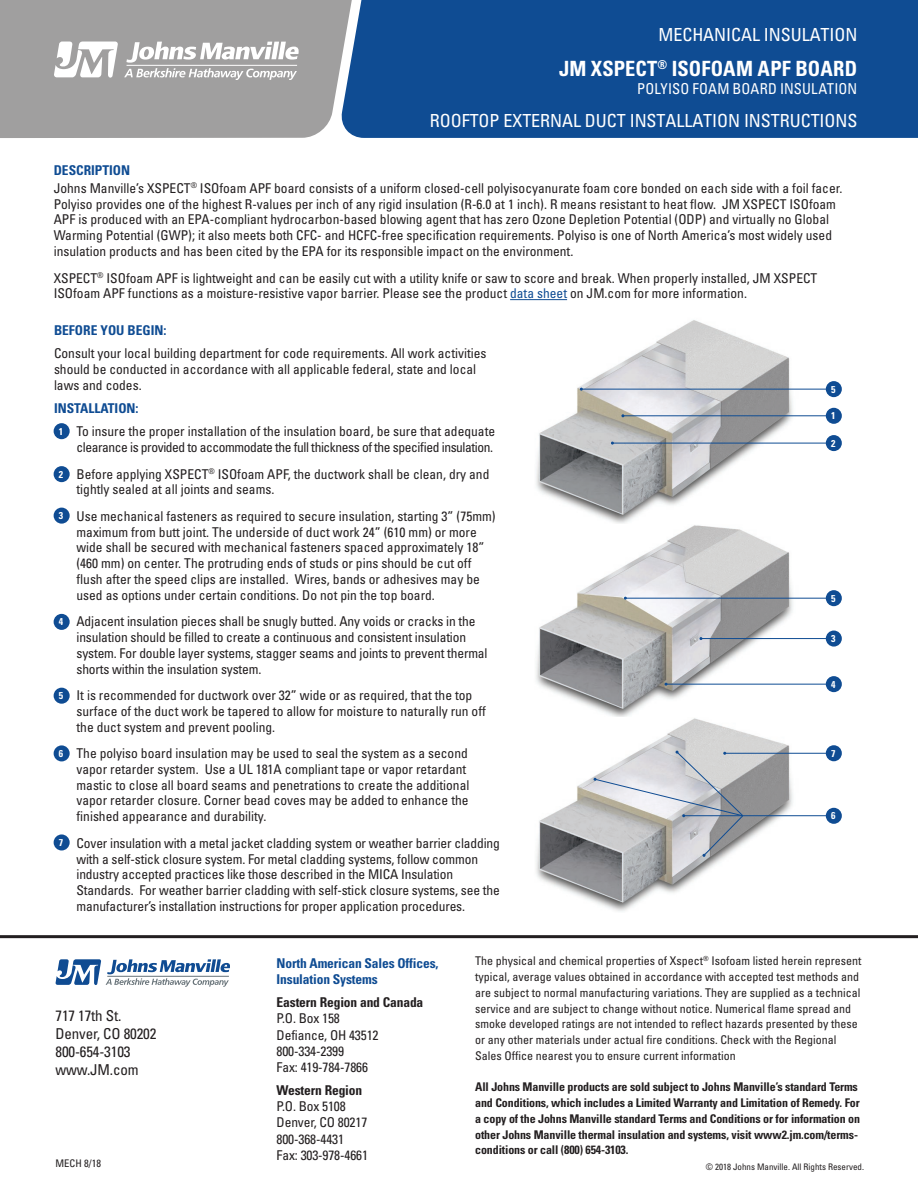
<style>
.page{position:relative;width:918px;height:1188px;background:#fff}
.page>*{position:absolute;margin:0;border:0;box-sizing:border-box;transform-origin:0 0}
.t1{font:700 condensed 21px "Univers";letter-spacing:.005em;color:#fff}
.t2{font:condensed 18px "Univers LT Std";letter-spacing:-.005em;color:#fff}
.t3{font:condensed 15px/18px "Univers";letter-spacing:-.01em;color:#231f20}
.t4{font:condensed 15px "Univers";letter-spacing:.005em;color:#fff}
.t5{font:condensed 13.5px/15.8px "Univers LT Std";color:#231f20}
.t6{font:condensed 13.5px/16.2px "Univers";letter-spacing:-.01em;color:#231f20}
.t7{font:condensed 13.5px "Univers LT Std";letter-spacing:-.03em;color:#231f20}
.t8{font:700 condensed 13.5px/16.2px "Univers LT Std";letter-spacing:-.01em;color:#0f4c93}
.t9{font:700 condensed 13.5px "Univers LT Std";letter-spacing:-.01em;color:#231f20}
.t10{font:condensed 12px/15.8px "Univers LT Std";color:#231f20}
.t11{font:700 condensed 12px/15.8px "Univers LT Std";letter-spacing:-.01em;color:#231f20}
.t12{font:condensed 10.5px "Univers LT Std";color:#231f20}
.t13{font:700 condensed 9.9px "Univers";color:#fff}
.t14{font:condensed 9px "Univers";color:#231f20}
.s1{font-weight:700;color:#0f4c93}
.s2{color:#0f4c93}
.s3{font-weight:700}
</style>
<div class="page">
<div style="left:354px;top:0;width:564px;height:138px;background:#0f4c93"></div>
<div style="left:0;top:0;width:354px;height:138px;background:#a09f9f"></div>
<svg style="left:54px;top:42px;width:64px;height:36px"></svg>
<svg style="left:124px;top:42px;width:175px;height:38px"></svg>
<hr style="left:127px;top:65px;width:170px;height:1px;background:#fff">
<hr style="left:510px;top:299px;width:57px;height:1px;background:#0f4c93">
<hr style="left:0;top:935px;width:918px;height:3px;background:#231f20">
<svg style="left:56px;top:959px;width:174px;height:28px"></svg>
<hr style="left:107px;top:976px;width:122px;height:1px;background:#687379">
<img style="left:536px;top:320px;width:264px;height:203px">
<img style="left:536px;top:525px;width:264px;height:192px">
<img style="left:536px;top:718px;width:264px;height:194px">
<hr style="left:623px;top:415px;width:215px;height:1px;background:#0f4c93">
<hr style="left:612px;top:443px;width:226px;height:1px;background:#0f4c93">
<hr style="left:625px;top:598px;width:213px;height:1px;background:#0f4c93">
<hr style="left:581px;top:389px;width:257px;height:1px;background:#0f4c93">
<hr style="left:701px;top:638px;width:137px;height:1px;background:#0f4c93">
<hr style="left:666px;top:684px;width:172px;height:1px;background:#0f4c93">
<hr style="left:725px;top:753px;width:113px;height:1px;background:#0f4c93">
<hr style="left:684px;top:815px;width:154px;height:1px;background:#0f4c93">
<svg style="left:594px;top:751px;width:150px;height:106px;background:#c3c4c7"></svg>
<div style="left:54px;top:423px;width:16px;height:16px;background:#0f4c93;border-radius:50%"></div>
<div style="left:54px;top:466px;width:16px;height:16px;background:#0f4c93;border-radius:50%"></div>
<div style="left:54px;top:508px;width:16px;height:16px;background:#0f4c93;border-radius:50%"></div>
<div style="left:54px;top:614px;width:16px;height:16px;background:#0f4c93;border-radius:50%"></div>
<div style="left:54px;top:688px;width:16px;height:16px;background:#0f4c93;border-radius:50%"></div>
<div style="left:826px;top:381px;width:16px;height:16px;background:#0f4c93;border-radius:50%"></div>
<div style="left:826px;top:590px;width:16px;height:16px;background:#0f4c93;border-radius:50%"></div>
<div style="left:826px;top:631px;width:16px;height:16px;background:#0f4c93;border-radius:50%"></div>
<div style="left:826px;top:676px;width:16px;height:16px;background:#0f4c93;border-radius:50%"></div>
<div style="left:826px;top:745px;width:16px;height:16px;background:#0f4c93;border-radius:50%"></div>
<div style="left:826px;top:808px;width:16px;height:16px;background:#0f4c93;border-radius:50%"></div>
<div style="left:826px;top:408px;width:16px;height:16px;background:#0f4c93;border-radius:50%"></div>
<div style="left:826px;top:435px;width:16px;height:16px;background:#0f4c93;border-radius:50%"></div>
<div style="left:54px;top:745px;width:16px;height:16px;background:#0f4c93;border-radius:50%"></div>
<div style="left:54px;top:834px;width:16px;height:16px;background:#0f4c93;border-radius:50%"></div>
<h2 class="t2" style="left:659px;top:23px;width:200px">MECHANICAL INSULATION</h2>
<h1 class="t1" style="left:559px;top:56px;width:300px">JM XSPECT<sup>®</sup> ISOFOAM APF BOARD</h1>
<p class="t4" style="left:637px;top:79px;width:221px">POLYISO FOAM BOARD INSULATION</p>
<h2 class="t2" style="left:430px;top:109px;width:429px">ROOFTOP EXTERNAL DUCT INSTALLATION INSTRUCTIONS</h2>
<p class="t5" style="left:54px;top:160px;width:790px;line-height:18.5px"><span class="s1">DESCRIPTION<br></span>Johns Manville’s XSPECT<sup>®</sup> ISOfoam APF board consists of a uniform closed-cell polyisocyanurate foam core bonded on each side with a foil facer.</p>
<p class="t5" style="left:54px;top:196px;width:784px">Polyiso provides one of the highest R-values per inch of any rigid insulation (R-6.0 at 1 inch). R means resistant to heat flow. JM XSPECT ISOfoam APF is produced with an EPA-compliant hydrocarbon-based blowing agent that has zero Ozone Depletion Potential (ODP) and virtually no Global Warming Potential (GWP); it also meets both CFC- and HCFC-free specification requirements. Polyiso is one of North America’s most widely used insulation products and has been cited by the EPA for its responsible impact on the environment.</p>
<p class="t5" style="left:54px;top:270px;width:765px">XSPECT<sup>®</sup> ISOfoam APF is lightweight and can be easily cut with a utility knife or saw to score and break. When properly installed, JM XSPECT<br>ISOfoam APF functions as a moisture-resistive vapor barrier. Please see the product <span class="s2">data sheet</span> on JM.com for more information.</p>
<p class="t8" style="left:54px;top:322px;width:114px">BEFORE YOU BEGIN:</p>
<p class="t5" style="left:54px;top:345px;width:434px">Consult your local building department for code requirements. All work activities should be conducted in accordance with all applicable federal, state and local laws and codes.</p>
<p class="t5" style="left:54px;top:396px;width:443px;line-height:23.2px"><span class="s1">INSTALLATION:<br></span><span class="s3">1</span> To insure the proper installation of the insulation board, be sure that adequate</p>
<p class="t7" style="left:77px;top:439px;width:418px">clearance is provided to accommodate the full thickness of the specified insulation.</p>
<p class="t5" style="left:77px;top:466px;width:414px;text-indent:-20px">2. Before applying XSPECT<sup>®</sup> ISOfoam APF, the ductwork shall be clean, dry and tightly sealed at all joints and seams.</p>
<p class="t5" style="left:77px;top:508px;width:421px;text-indent:-20px">3. Use mechanical fasteners as required to secure insulation, starting 3” (75mm) maximum from butt joint. The underside of duct work 24” (610 mm) or more wide shall be secured with mechanical fasteners spaced approximately 18” (460 mm) on center. The protruding ends of studs or pins should be cut off flush after the speed clips are installed. Wires, bands or adhesives may be used as options under certain conditions. Do not pin the top board.</p>
<p class="t5" style="left:77px;top:613px;width:413px;text-indent:-20px">4. Adjacent insulation pieces shall be snugly butted. Any voids or cracks in the insulation should be filled to create a continuous and consistent insulation system. For double layer systems, stagger seams and joints to prevent thermal shorts within the insulation system.</p>
<p class="t5" style="left:77px;top:687px;width:411px;text-indent:-20px">5. It is recommended for ductwork over 32” wide or as required, that the top surface of the duct work be tapered to allow for moisture to naturally run off the duct system and prevent pooling.</p>
<p class="t5" style="left:77px;top:745px;width:394px;text-indent:-20px">6. The polyiso board insulation may be used to seal the system as a second vapor retarder system. Use a UL 181A compliant tape or vapor retardant mastic to close all board seams and penetrations to create the additional vapor retarder closure. Corner bead coves may be added to enhance the finished appearance and durability.</p>
<p class="t5" style="left:77px;top:835px;width:425px;text-indent:-20px">7. Cover insulation with a metal jacket cladding system or weather barrier cladding with a self-stick closure system. For metal cladding systems, follow common industry accepted practices like those described in the MICA Insulation Standards. For weather barrier cladding with self-stick closure systems, see the manufacturer’s installation instructions for proper application procedures.</p>
<p class="t13" style="left:59px;top:425px;width:6px">1</p>
<p class="t13" style="left:59px;top:468px;width:6px">2</p>
<p class="t13" style="left:59px;top:509px;width:6px">3</p>
<p class="t13" style="left:59px;top:616px;width:6px">4</p>
<p class="t13" style="left:59px;top:690px;width:6px">5</p>
<p class="t13" style="left:59px;top:747px;width:6px">6</p>
<p class="t13" style="left:59px;top:836px;width:6px">7</p>
<p class="t13" style="left:831px;top:383px;width:6px">5</p>
<p class="t13" style="left:831px;top:410px;width:6px">1</p>
<p class="t13" style="left:831px;top:437px;width:6px">2</p>
<p class="t13" style="left:831px;top:592px;width:6px">5</p>
<p class="t13" style="left:831px;top:632px;width:6px">3</p>
<p class="t13" style="left:831px;top:678px;width:6px">4</p>
<p class="t13" style="left:831px;top:747px;width:6px">7</p>
<p class="t13" style="left:831px;top:810px;width:6px">6</p>
<p class="t3" style="left:56px;top:1006px;width:102px">717 17th St.<br>Denver, CO 80202<br>800-654-3103 www.JM.com</p>
<p class="t12" style="left:56px;top:1156px;width:47px">MECH 8/18</p>
<p class="t8" style="left:277px;top:955px;width:163px">North American Sales Offices,<br>Insulation Systems</p>
<p class="t9" style="left:277px;top:994px;width:148px">Eastern Region and Canada</p>
<p class="t6" style="left:277px;top:1010px;width:103px">P.O. Box 158<br>Defiance, OH 43512<br>800-334-2399<br>Fax: 419-784-7866</p>
<p class="t9" style="left:277px;top:1082px;width:87px">Western Region</p>
<p class="t6" style="left:277px;top:1098px;width:93px">P.O. Box 5108<br>Denver, CO 80217<br>800-368-4431<br>Fax: 303-978-4661</p>
<p class="t10" style="left:475px;top:953px;width:388px">The physical and chemical properties of Xspect<sup>®</sup> Isofoam listed herein represent typical, average values obtained in accordance with accepted test methods and are subject to normal manufacturing variations. They are supplied as a technical service and are subject to change without notice. Numerical flame spread and smoke developed ratings are not intended to reflect hazards presented by these or any other materials under actual fire conditions. Check with the Regional Sales Office nearest you to ensure current information</p>
<p class="t11" style="left:475px;top:1079px;width:386px">All Johns Manville products are sold subject to Johns Manville’s standard Terms and Conditions, which includes a Limited Warranty and Limitation of Remedy. For a copy of the Johns Manville standard Terms and Conditions or for information on other Johns Manville thermal insulation and systems, visit www2.jm.com/terms&shy;conditions or call (800) 654-3103.</p>
<p class="t14" style="left:706px;top:1162px;width:160px">© 2018 Johns Manville. All Rights Reserved.</p>
</div>
